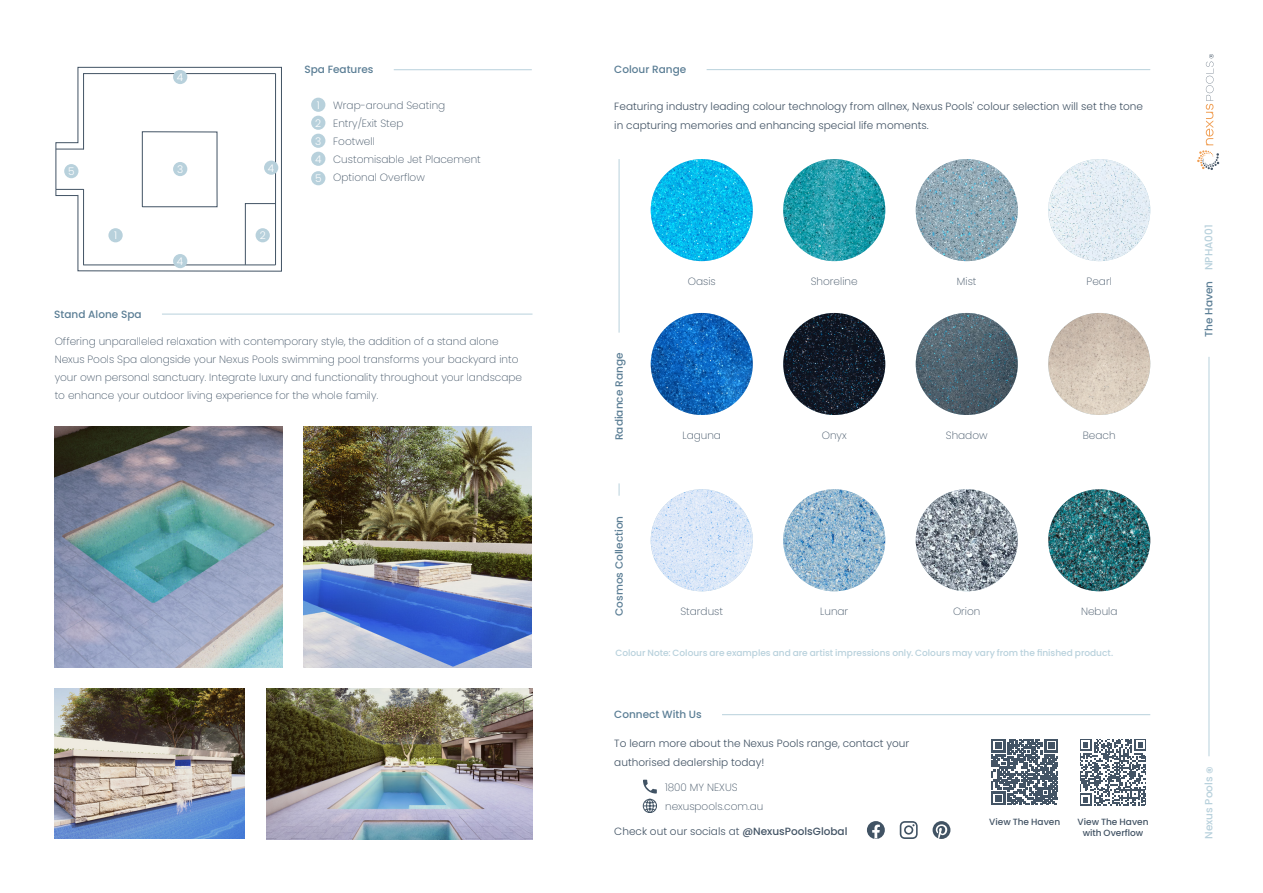
<style>
.page{position:relative;width:1263px;height:893px;background:#fff}
.page>*{position:absolute;margin:0;border:0;box-sizing:border-box;transform-origin:0 0}
.t1{font:200 10.5px/18px "Poppins";color:#415365}
.t2{font:300 10.5px/19.5px "Poppins";color:#435465}
.t3{font:500 10.5px "Poppins";color:#5b7e95}
.t4{font:200 10.5px/19.4px "Poppins";color:#435465}
.t5{font:300 10.5px/18px "Poppins";color:#fff}
.t6{font:500 10.5px "Poppins";color:#b8d1dc}
.t7{font:500 9px "Poppins";color:#b8d1dc}
.t8{font:500 9px/10.5px "Poppins";color:#435465;text-align:center}
.s1{font-weight:500}
.s2{color:#b8d1dc}
.s3{font-size:15px}
</style>
<div class="page">
<svg style="left:77px;top:67px;width:205px;height:205px"></svg>
<hr style="left:83px;top:265px;width:193px;height:1px;background:#425364">
<svg style="left:55px;top:73px;width:221px;height:192px"></svg>
<hr style="left:707px;top:69px;width:443px;height:1px;background:#b8d1dc">
<svg style="left:1197px;top:76px;width:22px;height:94px"></svg>
<svg style="left:1206px;top:54px;width:7px;height:13px"></svg>
<hr style="left:1209px;top:357px;width:1px;height:399px;background:#b8d1dc">
<svg style="left:1080px;top:739px;width:66px;height:66px"></svg>
<svg style="left:643px;top:780px;width:14px;height:13px"></svg>
<svg style="left:643px;top:799px;width:14px;height:14px"></svg>
<svg style="left:867px;top:821px;width:18px;height:18px"></svg>
<svg style="left:900px;top:821px;width:18px;height:18px"></svg>
<svg style="left:932px;top:821px;width:18px;height:18px"></svg>
<hr style="left:722px;top:714px;width:428px;height:1px;background:#b8d1dc">
<hr style="left:619px;top:159px;width:1px;height:174px;background:#b8d1dc">
<svg style="left:619px;top:483px;width:1px;height:13px"></svg>
<img style="left:651px;top:489px;width:102px;height:102px;border-radius:51px">
<img style="left:651px;top:313px;width:102px;height:102px;border-radius:51px">
<img style="left:783px;top:313px;width:102px;height:102px;border-radius:51px">
<img style="left:916px;top:313px;width:102px;height:102px;border-radius:51px">
<img style="left:1048px;top:313px;width:102px;height:102px;border-radius:51px">
<img style="left:916px;top:489px;width:102px;height:102px;border-radius:51px">
<img style="left:651px;top:159px;width:102px;height:102px;border-radius:51px">
<img style="left:783px;top:159px;width:102px;height:102px;border-radius:51px">
<img style="left:916px;top:159px;width:102px;height:102px;border-radius:51px">
<img style="left:1048px;top:159px;width:102px;height:102px;border-radius:51px">
<img style="left:783px;top:489px;width:102px;height:102px;border-radius:51px">
<img style="left:1048px;top:489px;width:102px;height:102px;border-radius:51px">
<img style="left:55px;top:688px;width:189px;height:151px">
<div style="left:311px;top:98px;width:14px;height:14px;background:#b8d1dc;border-radius:50%"></div>
<div style="left:311px;top:116px;width:14px;height:14px;background:#b8d1dc;border-radius:50%"></div>
<div style="left:311px;top:134px;width:14px;height:14px;background:#b8d1dc;border-radius:50%"></div>
<div style="left:311px;top:152px;width:14px;height:14px;background:#b8d1dc;border-radius:50%"></div>
<div style="left:311px;top:171px;width:14px;height:14px;background:#b8d1dc;border-radius:50%"></div>
<hr style="left:394px;top:69px;width:138px;height:1px;background:#b8d1dc">
<img style="left:54px;top:426px;width:228px;height:241px">
<img style="left:303px;top:426px;width:229px;height:241px">
<img style="left:266px;top:689px;width:266px;height:150px">
<svg style="left:992px;top:739px;width:66px;height:66px"></svg>
<div style="left:108px;top:228px;width:15px;height:14px;background:#b8d1dc;border-radius:50%"></div>
<div style="left:256px;top:228px;width:14px;height:14px;background:#b8d1dc;border-radius:50%"></div>
<div style="left:173px;top:162px;width:14px;height:14px;background:#b8d1dc;border-radius:50%"></div>
<div style="left:64px;top:164px;width:14px;height:14px;background:#b8d1dc;border-radius:50%"></div>
<hr style="left:162px;top:314px;width:370px;height:1px;background:#b8d1dc">
<div style="left:173px;top:70px;width:14px;height:14px;background:#b8d1dc;border-radius:50%"></div>
<div style="left:173px;top:254px;width:14px;height:14px;background:#b8d1dc;border-radius:50%"></div>
<div style="left:264px;top:161px;width:14px;height:14px;background:#b8d1dc;border-radius:50%"></div>
<p class="t5" style="left:177px;top:68px;width:8px">4</p>
<p class="t5" style="left:68px;top:162px;width:8px">5</p>
<p class="t5" style="left:177px;top:160px;width:8px">3</p>
<p class="t5" style="left:268px;top:159px;width:8px">4</p>
<p class="t5" style="left:114px;top:227px;width:5px">1</p>
<p class="t5" style="left:260px;top:227px;width:8px">2</p>
<p class="t3" style="left:54px;top:308px;width:89px">Stand Alone Spa</p>
<p class="t5" style="left:177px;top:252px;width:8px">4</p>
<p class="t3" style="left:304px;top:64px;width:71px">Spa Features</p>
<p class="t5" style="left:315px;top:96px;width:8px">1<br>2<br>3<br>4</p>
<p class="t5" style="left:315px;top:170px;width:8px">5</p>
<p class="t1" style="left:333px;top:96px;width:149px">Wrap-around Seating<br>Entry/Exit Step<br>Footwell<br>Customisable Jet Placement<br>Optional Overflow</p>
<p class="t1" style="left:55px;top:332px;width:469px">Offering unparalleled relaxation with contemporary style, the addition of a stand alone Nexus Pools Spa alongside your Nexus Pools swimming pool transforms your backyard into your own personal sanctuary. Integrate luxury and functionality throughout your landscape to enhance your outdoor living experience for the whole family.</p>
<p class="t3" style="left:614px;top:64px;width:74px">Colour Range</p>
<p class="t2" style="left:614px;top:96px;width:530px">Featuring industry leading colour technology from allnex, Nexus Pools' colour selection will set the tone in capturing memories and enhancing special life moments.</p>
<p class="t3" style="left:613px;top:440px;width:89px;rotate:-90deg">Radiance Range</p>
<p class="t1" style="left:688px;top:272px;width:30px">Oasis</p>
<p class="t1" style="left:811px;top:272px;width:48px">Shoreline</p>
<p class="t1" style="left:957px;top:272px;width:21px">Mist</p>
<p class="t1" style="left:1087px;top:272px;width:27px">Pearl</p>
<p class="t1" style="left:682px;top:426px;width:40px">Laguna</p>
<p class="t1" style="left:822px;top:426px;width:26px">Onyx</p>
<p class="t1" style="left:946px;top:426px;width:43px">Shadow</p>
<p class="t1" style="left:1083px;top:426px;width:34px">Beach</p>
<p class="t3" style="left:613px;top:616px;width:101px;rotate:-90deg">Cosmos Collection</p>
<p class="t7" style="left:615px;top:647px;width:499px">Colour Note: Colours are examples and are artist impressions only. Colours may vary from the finished product.</p>
<p class="t1" style="left:953px;top:602px;width:29px">Orion</p>
<p class="t1" style="left:680px;top:602px;width:44px">Stardust</p>
<p class="t1" style="left:1081px;top:602px;width:38px">Nebula</p>
<p class="t1" style="left:820px;top:602px;width:30px">Lunar</p>
<p class="t3" style="left:614px;top:709px;width:89px">Connect With Us</p>
<p class="t2" style="left:614px;top:733px;width:297px">To learn more about the Nexus Pools range, contact your authorised dealership today!</p>
<p class="t4" style="left:665px;top:777px;width:100px">1800 MY NEXUS nexuspools.com.au</p>
<p class="t2" style="left:614px;top:822px;width:235px">Check out our socials at <span class="s1">@NexusPoolsGlobal</span></p>
<p class="t8" style="left:989px;top:817px;width:72px">View The Haven</p>
<p class="t8" style="left:1077px;top:817px;width:72px">View The Haven with Overflow</p>
<p class="t3" style="left:1203px;top:337px;width:113px;rotate:-90deg">The Haven <span class="s2">NPHA001</span></p>
<p class="t6" style="left:1203px;top:839px;width:74px;rotate:-90deg">Nexus Pools <span class="s3">®</span></p>
</div>
